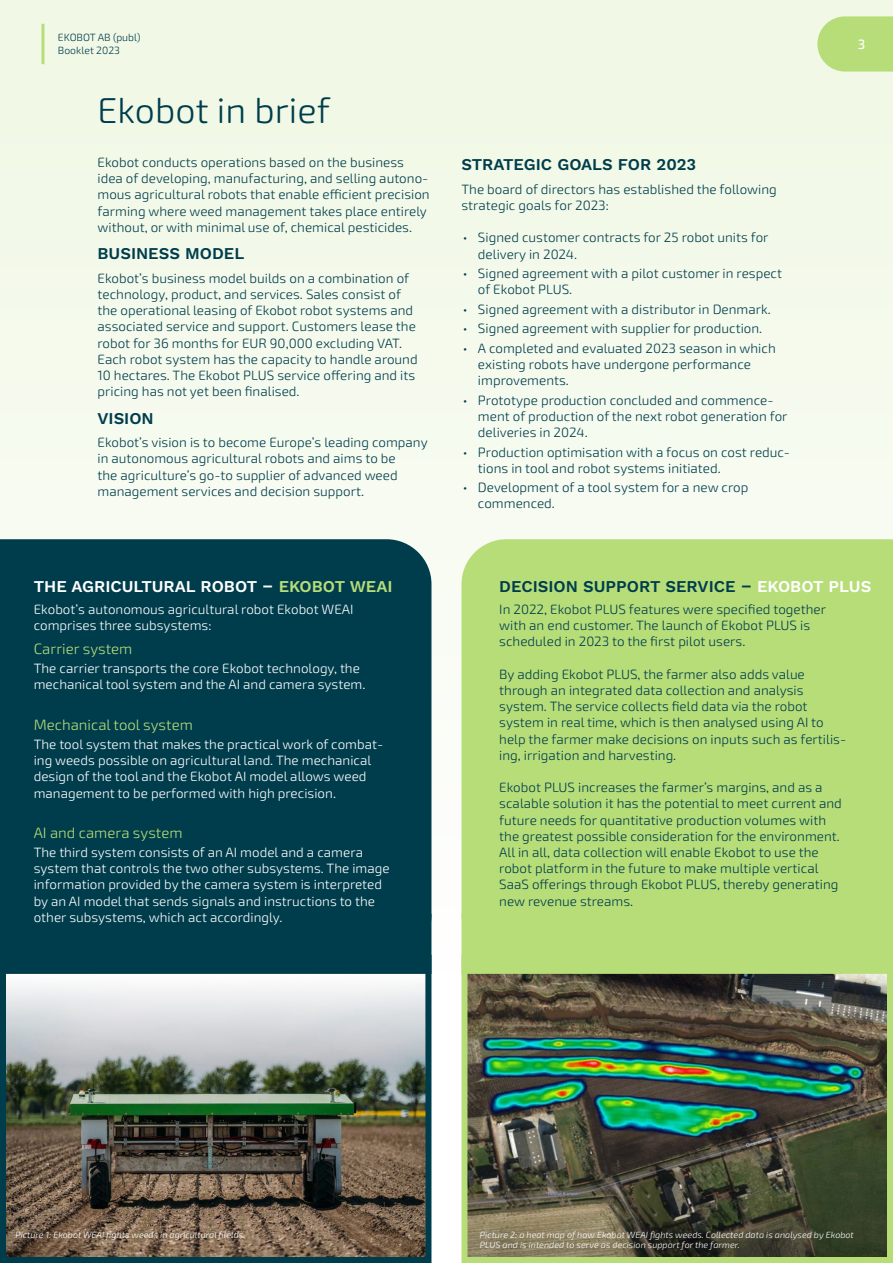
<style>
.page{position:relative;width:893px;height:1263px;background:#fff}
.page>*{position:absolute;margin:0;border:0;box-sizing:border-box;transform-origin:0 0}
.t1{font:300 36px "Exo Soft";color:#003d4c}
.t2{font:600 16.5px "Work Sans";color:#003d4c}
.t3{font:600 16.5px "Work Sans";color:#fff}
.t4{font:300 15px "Exo Soft";color:#b7dd79}
.t5{font:300 13.5px/16.2px "Exo Soft";color:#003d4c}
.t6{font:300 13.5px/16.2px "Exo Soft";color:#fff}
.t7{font:500 13.5px "Exo Soft";color:#fff}
.t8{font:300 10.5px/12.6px "Exo Soft";color:#003d4c}
.t9{font:italic 300 9px/10.8px "Exo Soft";color:#fff}
.s1{color:#b7dd79}
.s2{color:#fff}
</style>
<div class="page">
<div style="left:0;top:0;width:893px;height:1088px;background:#f4f9eb"></div>
<svg style="left:817px;top:16px;width:76px;height:56px;background:#bcdf83"></svg>
<hr style="left:41px;top:24px;width:3px;height:40px;background:#b7dd79">
<img style="left:7px;top:1065px;width:417px;height:191px">
<div style="left:0;top:974px;width:425px;height:91px;background:linear-gradient(to bottom,#fff,#b4b9bd);border:2px solid #fff"></div>
<div style="left:461px;top:539px;width:432px;height:375px;background:#b7dd79"></div>
<div style="left:0;top:539px;width:431px;height:375px;background:#003d4c"></div>
<img style="left:468px;top:974px;width:418px;height:282px">
<div style="left:1px;top:914px;width:430px;height:59px;background:#003d4c"></div>
<div style="left:0;top:914px;width:431px;height:60px;border:2px solid #003d4c"></div>
<div style="left:462px;top:914px;width:430px;height:59px;background:#b7dd79"></div>
<div style="left:461px;top:914px;width:432px;height:60px;border:2px solid #b7dd79"></div>
<div style="left:461px;top:955px;width:432px;height:308px;border:6px solid #b7dd79"></div>
<div style="left:0;top:955px;width:431px;height:308px;border:6px solid #003d4c"></div>
<p class="t8" style="left:58px;top:31px;width:84px">EKOBOT AB (publ)<br>Booklet 2023</p>
<h1 class="t1" style="left:98px;top:89px;width:234px">Ekobot in brief</h1>
<p class="t5" style="left:98px;top:154px;width:334px">Ekobot conducts operations based on the business idea of developing, manufacturing, and selling autono&shy;mous agricultural robots that enable efficient precision farming where weed management takes place entirely without, or with minimal use of, chemical pesticides.</p>
<p class="t2" style="left:98px;top:244px;width:148px">BUSINESS MODEL</p>
<p class="t5" style="left:98px;top:270px;width:322px">Ekobot’s business model builds on a combination of technology, product, and services. Sales consist of the operational leasing of Ekobot robot systems and associated service and support. Customers lease the robot for 36 months for EUR 90,000 excluding VAT.<br>Each robot system has the capacity to handle around 10 hectares. The Ekobot PLUS service offering and its pricing has not yet been finalised.</p>
<p class="t2" style="left:98px;top:408px;width:58px">VISION</p>
<p class="t5" style="left:98px;top:434px;width:332px">Ekobot’s vision is to become Europe’s leading company in autonomous agricultural robots and aims to be<br>the agriculture’s go-to supplier of advanced weed management services and decision support.</p>
<p class="t2" style="left:461px;top:155px;width:236px">STRATEGIC GOALS FOR 2023</p>
<p class="t5" style="left:461px;top:181px;width:317px">The board of directors has established the following strategic goals for 2023:</p>
<p class="t5" style="left:478px;top:230px;width:292px;text-indent:-15px">• Signed customer contracts for 25 robot units for delivery in 2024.</p>
<p class="t5" style="left:478px;top:265px;width:306px;text-indent:-15px">• Signed agreement with a pilot customer in respect of Ekobot PLUS.</p>
<p class="t5" style="left:463px;top:301px;width:309px">• Signed agreement with a distributor in Denmark.</p>
<p class="t5" style="left:463px;top:321px;width:301px">• Signed agreement with supplier for production.</p>
<p class="t5" style="left:478px;top:340px;width:299px;text-indent:-15px">• A completed and evaluated 2023 season in which existing robots have undergone performance improvements.</p>
<p class="t5" style="left:478px;top:392px;width:311px;text-indent:-15px">• Prototype production concluded and commence&shy;ment of production of the next robot generation for deliveries in 2024.</p>
<p class="t5" style="left:478px;top:444px;width:313px;text-indent:-15px">• Production optimisation with a focus on cost reduc&shy;tions in tool and robot systems initiated.</p>
<p class="t5" style="left:478px;top:479px;width:272px;text-indent:-15px">• Development of a tool system for a new crop commenced.</p>
<p class="t7" style="left:858px;top:36px;width:9px">3</p>
<p class="t3" style="left:34px;top:576px;width:360px">THE AGRICULTURAL ROBOT – <span class="s1">EKOBOT WEAI</span></p>
<p class="t2" style="left:499px;top:576px;width:374px">DECISION SUPPORT SERVICE – <span class="s2">EKOBOT PLUS</span></p>
<p class="t6" style="left:34px;top:601px;width:321px">Ekobot’s autonomous agricultural robot Ekobot WEAI comprises three subsystems:</p>
<p class="t4" style="left:34px;top:640px;width:100px">Carrier system</p>
<p class="t6" style="left:34px;top:660px;width:333px">The carrier transports the core Ekobot technology, the mechanical tool system and the AI and camera system.</p>
<p class="t4" style="left:34px;top:716px;width:161px">Mechanical tool system</p>
<p class="t6" style="left:34px;top:736px;width:351px">The tool system that makes the practical work of combat&shy;ing weeds possible on agricultural land. The mechanical design of the tool and the Ekobot AI model allows weed management to be performed with high precision.</p>
<p class="t4" style="left:34px;top:824px;width:150px">AI and camera system</p>
<p class="t6" style="left:34px;top:844px;width:357px">The third system consists of an AI model and a camera system that controls the two other subsystems. The image information provided by the camera system is interpreted by an AI model that sends signals and instructions to the other subsystems, which act accordingly.</p>
<p class="t5" style="left:499px;top:601px;width:328px">In 2022, Ekobot PLUS features were specified together with an end customer. The launch of Ekobot PLUS is scheduled in 2023 to the first pilot users.</p>
<p class="t5" style="left:499px;top:666px;width:348px">By adding Ekobot PLUS, the farmer also adds value through an integrated data collection and analysis system. The service collects field data via the robot system in real time, which is then analysed using AI to help the farmer make decisions on inputs such as fertilis&shy;ing, irrigation and harvesting.</p>
<p class="t5" style="left:499px;top:779px;width:344px">Ekobot PLUS increases the farmer’s margins, and as a scalable solution it has the potential to meet current and future needs for quantitative production volumes with the greatest possible consideration for the environment.<br>All in all, data collection will enable Ekobot to use the robot platform in the future to make multiple vertical SaaS offerings through Ekobot PLUS, thereby generating new revenue streams.</p>
<p class="t9" style="left:15px;top:1229px;width:231px">Picture 1: Ekobot WEAI fights weeds in agricultural filelds.</p>
<p class="t9" style="left:480px;top:1229px;width:375px">Picture 2: a heat map of how Ekobot WEAI fights weeds. Collected data is analysed by Ekobot<br>PLUS and is intended to serve as decision support for the farmer.</p>
</div>
